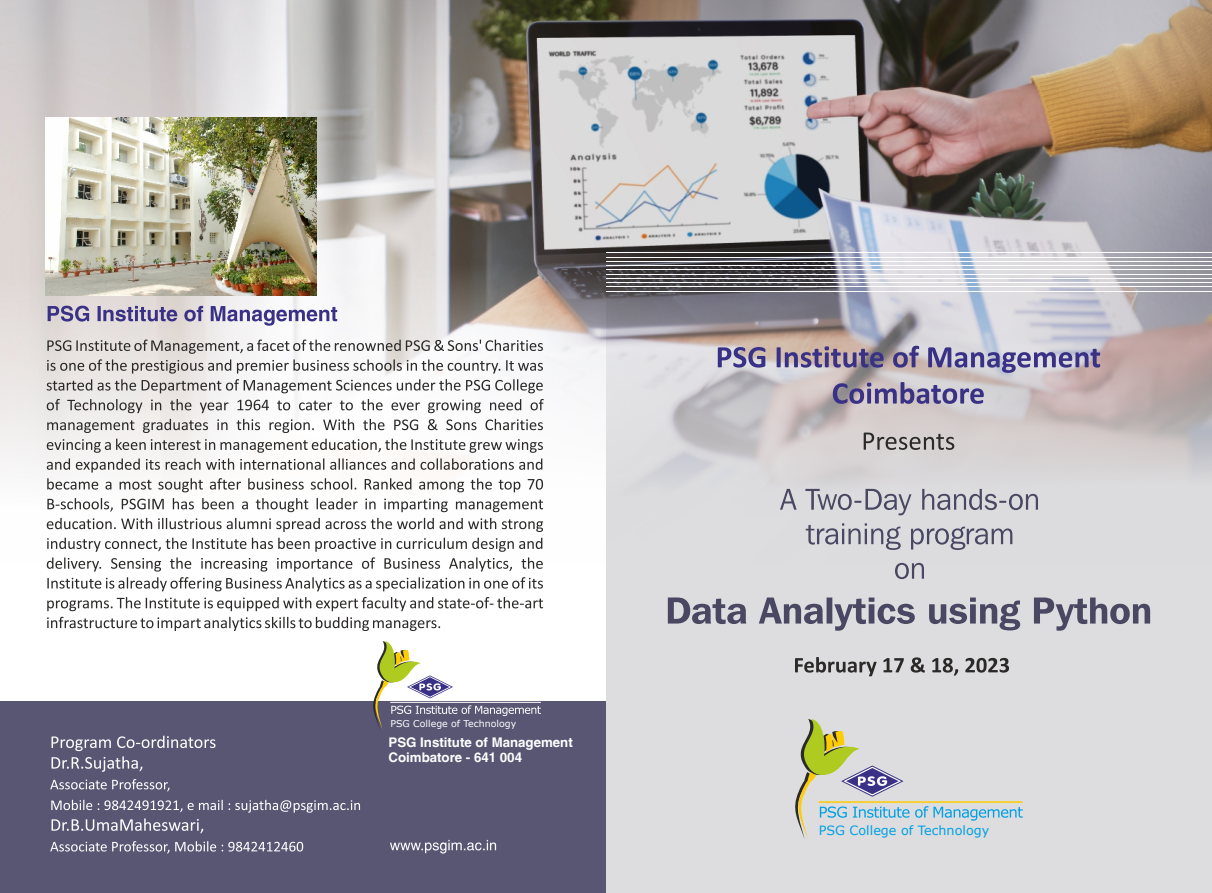
<style>
.page{position:relative;width:1212px;height:893px;background:#fff}
.page>*{position:absolute;margin:0;border:0;box-sizing:border-box;transform-origin:0 0}
.t1{font:13.2px/15.3px "Switzerland";color:#fefefe}
.t2{font:12.75px "Verdana";color:#00a0e3}
.t3{font:9.45px "Verdana";color:#fefefe}
</style>
<div class="page">
<div style="left:0;top:702px;width:606px;height:191px;background:#585673"></div>
<div style="left:606px;top:0;width:606px;height:893px;background:#dddddf"></div>
<svg style="left:795px;top:719px;width:228px;height:120px"></svg>
<svg style="left:390px;top:840px;width:106px;height:13px"></svg>
<svg style="left:50px;top:736px;width:310px;height:117px"></svg>
<img style="left:0;top:0;width:1212px;height:565px">
<svg style="left:48px;top:306px;width:289px;height:20px"></svg>
<svg style="left:47px;top:340px;width:497px;height:291px"></svg>
<img style="left:46px;top:117px;width:270px;height:178px">
<hr style="left:606px;top:253px;width:606px;height:1px;background:#fefefe">
<hr style="left:606px;top:257px;width:606px;height:1px;background:#fefefe">
<hr style="left:606px;top:261px;width:606px;height:1px;background:#fefefe">
<hr style="left:606px;top:265px;width:606px;height:1px;background:#fefefe">
<hr style="left:606px;top:270px;width:606px;height:1px;background:#fefefe">
<hr style="left:606px;top:274px;width:606px;height:1px;background:#fefefe">
<hr style="left:606px;top:278px;width:606px;height:1px;background:#fefefe">
<hr style="left:606px;top:282px;width:606px;height:1px;background:#fefefe">
<hr style="left:606px;top:287px;width:606px;height:1px;background:#fefefe">
<hr style="left:606px;top:291px;width:606px;height:1px;background:#fefefe">
<svg style="left:795px;top:657px;width:214px;height:19px"></svg>
<svg style="left:718px;top:346px;width:382px;height:58px"></svg>
<svg style="left:780px;top:489px;width:258px;height:90px"></svg>
<svg style="left:368px;top:641px;width:173px;height:88px"></svg>
<svg style="left:864px;top:433px;width:90px;height:17px"></svg>
<svg style="left:668px;top:597px;width:482px;height:34px"></svg>
<p class="t3" style="left:390px;top:719px;width:127px">PSG College of Technology</p>
<p class="t1" style="left:388px;top:736px;width:186px">PSG Institute of Management<br>Coimbatore - 641 004</p>
<p class="t2" style="left:819px;top:825px;width:172px">PSG College of Technology</p>
</div>
